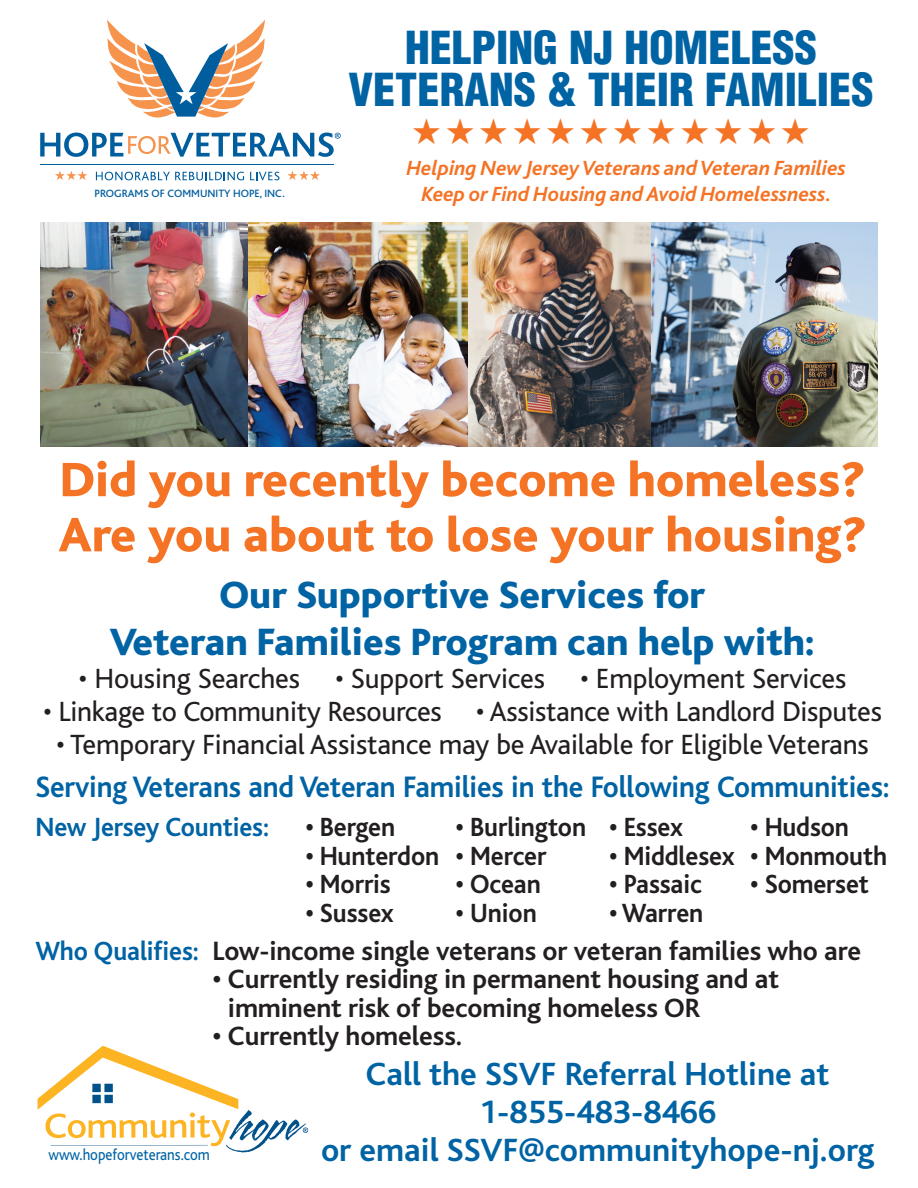
<style>
.page{position:relative;width:918px;height:1188px;background:#fff}
.page>*{position:absolute;margin:0;border:0;box-sizing:border-box;transform-origin:0 0}
.t1{font:800 50.55px "Bliss";color:#f47325}
.t2{font:900 condensed 44.4px "Helvetica";color:#0063a4}
.t3{font:800 39.9px "Bliss";color:#0063a4}
.t4{font:700 33.75px "Bliss";color:#0063a4}
.t5{font:700 31.05px "Bliss";letter-spacing:-.005em;color:#0063a4;scale:.95 1}
.t6{font:29.1px "Bliss";letter-spacing:-.005em;color:#231f20}
.t7{font:700 27.75px/28.5px "Bliss";letter-spacing:-.005em;color:#231f20}
.t8{font:700 27.6px "Bliss";letter-spacing:-.005em;color:#231f20;scale:.95 1}
.t9{font:700 27.6px "Bliss";letter-spacing:-.005em;color:#0063a4;scale:.95 1}
.t10{font:27.6px "Hira Kaku Pro W6";color:#f47325}
.t11{font:italic 700 21.45px "Bliss";color:#f47325}
.t12{font:16.5px "Bliss";color:#0063a4;scale:.9 1}
.t13{font:500 11.1px "Bliss";color:#005e9e}
.s1{font-size:27.6px;color:#0063a4}
</style>
<div class="page">
<svg style="left:55px;top:171px;width:32px;height:9px"></svg>
<svg style="left:287px;top:171px;width:33px;height:9px"></svg>
<svg style="left:40px;top:133px;width:301px;height:24px"></svg>
<svg style="left:96px;top:172px;width:148px;height:8px"></svg>
<svg style="left:250px;top:172px;width:30px;height:8px"></svg>
<svg style="left:107px;top:20px;width:158px;height:98px"></svg>
<hr style="left:40px;top:165px;width:294px;height:1px;background:#005e9e">
<svg style="left:37px;top:1046px;width:271px;height:107px"></svg>
<img style="left:467px;top:223px;width:184px;height:223px">
<img style="left:247px;top:223px;width:220px;height:223px">
<img style="left:40px;top:223px;width:207px;height:223px">
<img style="left:651px;top:223px;width:227px;height:223px">
<p class="t13" style="left:95px;top:190px;width:192px">PROGRAMS OF COMMUNITY HOPE, INC.</p>
<p class="t2" style="left:405px;top:30px;width:413px">HELPING NJ HOMELESS</p>
<p class="t2" style="left:348px;top:73px;width:527px">VETERANS &amp; THEIR FAMILIES</p>
<p class="t10" style="left:413px;top:121px;width:398px">★★★★★★★★★★★★</p>
<p class="t11" style="left:406px;top:160px;width:441px">Helping New Jersey Veterans and Veteran Families</p>
<p class="t11" style="left:421px;top:186px;width:412px">Keep or Find Housing and Avoid Homelessness.</p>
<p class="t1" style="left:60px;top:461px;width:806px">Did you recently become homeless?</p>
<p class="t1" style="left:59px;top:516px;width:809px">Are you about to lose your housing?</p>
<p class="t3" style="left:220px;top:580px;width:487px">Our Supportive Services for</p>
<p class="t3" style="left:110px;top:627px;width:707px">Veteran Families Program can help with:</p>
<p class="t6" style="left:79px;top:668px;width:769px">• Housing Searches • Support Services • Employment Services</p>
<p class="t6" style="left:43px;top:700px;width:841px">• Linkage to Community Resources • Assistance with Landlord Disputes</p>
<p class="t6" style="left:56px;top:733px;width:814px">• Temporary Financial Assistance may be Available for Eligible Veterans</p>
<p class="t5" style="left:35px;top:776px;width:901px">Serving Veterans and Veteran Families in the Following Communities:</p>
<p class="t9" style="left:35px;top:817px;width:247px">New Jersey Counties:</p>
<p class="t8" style="left:305px;top:817px;width:96px">• Bergen</p>
<p class="t8" style="left:456px;top:817px;width:241px">• Burlington • Essex</p>
<p class="t8" style="left:750px;top:817px;width:106px">• Hudson</p>
<p class="t8" style="left:305px;top:845px;width:255px">• Hunterdon • Mercer</p>
<p class="t8" style="left:609px;top:845px;width:294px">• Middlesex • Monmouth</p>
<p class="t8" style="left:305px;top:874px;width:91px">• Morris</p>
<p class="t8" style="left:456px;top:874px;width:91px">• Ocean</p>
<p class="t8" style="left:609px;top:874px;width:99px">• Passaic</p>
<p class="t8" style="left:750px;top:874px;width:127px">• Somerset</p>
<p class="t8" style="left:305px;top:902px;width:94px">• Sussex</p>
<p class="t8" style="left:456px;top:902px;width:87px">• Union</p>
<p class="t8" style="left:609px;top:902px;width:101px">• Warren</p>
<p class="t7" style="left:35px;top:939px;width:827px"><span class="s1">Who Qualifies:</span> Low-income single veterans or veteran families who are</p>
<p class="t7" style="left:228px;top:967px;width:553px;text-indent:-15px">• Currently residing in permanent housing and at imminent risk of becoming homeless OR</p>
<p class="t7" style="left:213px;top:1024px;width:251px">• Currently homeless.</p>
<p class="t12" style="left:48px;top:1149px;width:181px">www.hopeforveterans.com</p>
<p class="t4" style="left:366px;top:1061px;width:465px">Call the SSVF Referral Hotline at</p>
<p class="t4" style="left:479px;top:1099px;width:239px">1-855-483-8466</p>
<p class="t4" style="left:321px;top:1138px;width:555px">or email SSVF@communityhope-nj.org</p>
</div>
